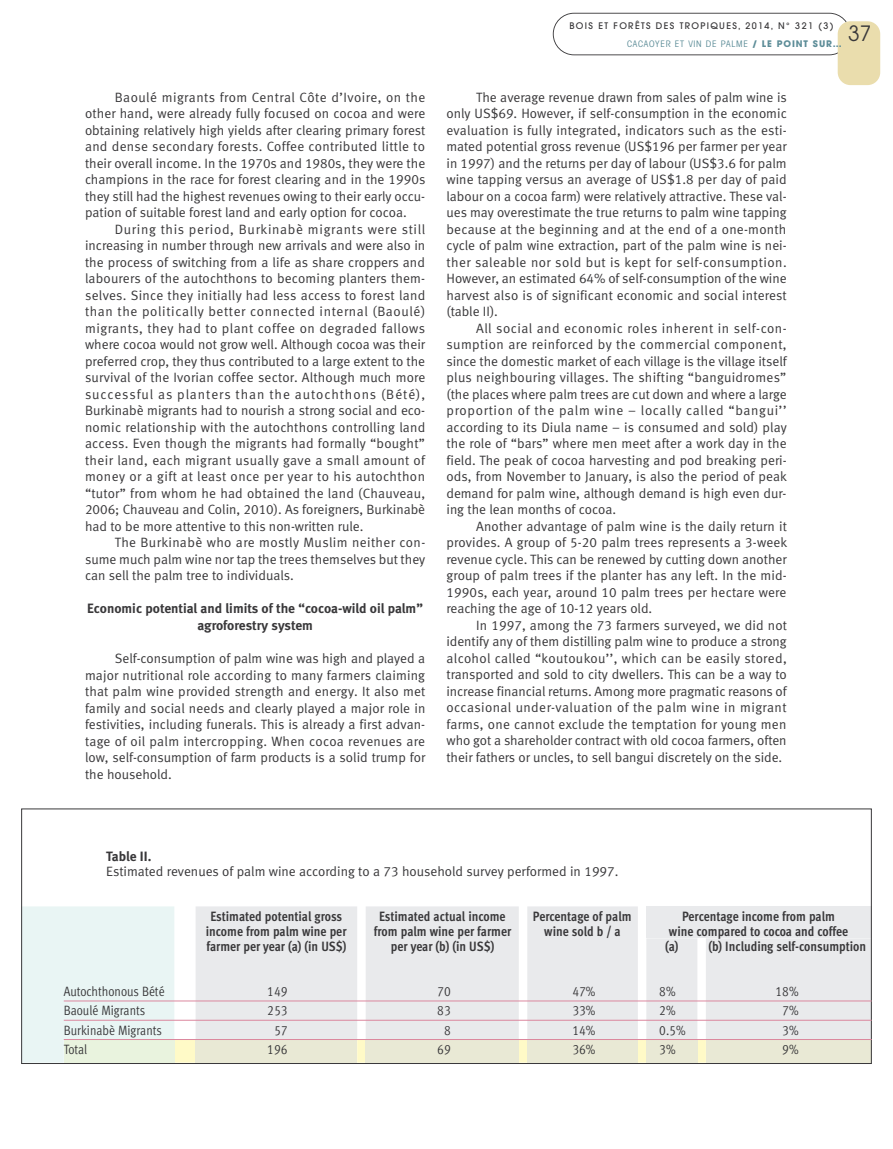
<style>
.page{position:relative;width:893px;height:1149px;background:#fff}
.page>*{position:absolute;margin:0;border:0;box-sizing:border-box;transform-origin:0 0}
.t1{font:21px "Avant Garde";color:#39383a}
.t2{font:13.5px/16.5px "Meta Normal LF";color:#39383a;text-align:justify}
.t3{font:13.5px "Meta Cond Bold LF";color:#39383a}
.t4{font:13.5px "Meta Cond Normal LF";color:#39383a}
.t5{font:13.5px/16.5px "Meta Bold LF";color:#39383a;text-align:center}
.t6{font:500 9px "Avant Garde";letter-spacing:.15em;color:#39383a}
.t7{font:condensed 9px "Avant Garde";letter-spacing:.08em;color:#5d8d98}
.s1{font-weight:700;font-stretch:normal}
</style>
<div class="page">
<svg style="left:553px;top:13px;width:294px;height:42px"></svg>
<div style="left:838px;top:21px;width:42px;height:64px;background:#eaddad;border-radius:13px"></div>
<svg style="left:23px;top:906px;width:847px;height:155px;background:#eaebea"></svg>
<div style="left:64px;top:1039px;width:110px;height:23px;background:#e9f3de"></div>
<hr style="left:64px;top:1000px;width:808px;height:1px;background:#db879e">
<hr style="left:64px;top:1019px;width:808px;height:1px;background:#db879e">
<hr style="left:64px;top:1038px;width:808px;height:1px;background:#db879e">
<p class="t2" style="left:85px;top:90px;width:342px;text-indent:30px">Baoulé migrants from Central Côte d’Ivoire, on the other hand, were already fully focused on cocoa and were obtaining relatively high yields after clearing primary forest and dense secondary forests. Coffee contributed little to their overall income. In the 1970s and 1980s, they were the champions in the race for forest clearing and in the 1990s they still had the highest revenues owing to their early occu&shy;pation of suitable forest land and early option for cocoa.</p>
<p class="t2" style="left:85px;top:222px;width:342px;text-indent:30px">During this period, Burkinabè migrants were still increasing in number through new arrivals and were also in the process of switching from a life as share croppers and labourers of the autochthons to becoming planters them&shy;selves. Since they initially had less access to forest land than the politically better connected internal (Baoulé) migrants, they had to plant coffee on degraded fallows where cocoa would not grow well. Although cocoa was their preferred crop, they thus contributed to a large extent to the survival of the Ivorian coffee sector. Although much more successful as planters than the autochthons (Bété), Burkinabè migrants had to nourish a strong social and eco&shy;nomic relationship with the autochthons controlling land access. Even though the migrants had formally “bought” their land, each migrant usually gave a small amount of money or a gift at least once per year to his autochthon “tutor” from whom he had obtained the land (Chauveau, 2006; Chauveau and Colin, 2010). As foreigners, Burkinabè had to be more attentive to this non-written rule.</p>
<p class="t2" style="left:85px;top:535px;width:342px;text-indent:30px">The Burkinabè who are mostly Muslim neither con&shy;sume much palm wine nor tap the trees themselves but they can sell the palm tree to individuals.</p>
<p class="t5" style="left:87px;top:601px;width:337px">Economic potential and limits of the “cocoa-wild oil palm” agroforestry system</p>
<p class="t2" style="left:85px;top:651px;width:342px;text-indent:30px">Self-consumption of palm wine was high and played a major nutritional role according to many farmers claiming that palm wine provided strength and energy. It also met family and social needs and clearly played a major role in festivities, including funerals. This is already a first advan&shy;tage of oil palm intercropping. When cocoa revenues are low, self-consumption of farm products is a solid trump for the household.</p>
<p class="t6" style="left:569px;top:23px;width:266px">BOIS ET FORÊTS DES TROPIQUES, 2014, N° 321 (3)</p>
<h1 class="t1" style="left:848px;top:26px;width:25px">37</h1>
<p class="t7" style="left:627px;top:41px;width:216px">CACAOYER ET VIN DE PALME <span class="s1">/ LE POINT SUR…</span></p>
<p class="t2" style="left:446px;top:90px;width:342px;text-indent:30px">The average revenue drawn from sales of palm wine is only US$69. However, if self-consumption in the economic evaluation is fully integrated, indicators such as the esti&shy;mated potential gross revenue (US$196 per farmer per year in 1997) and the returns per day of labour (US$3.6 for palm wine tapping versus an average of US$1.8 per day of paid labour on a cocoa farm) were relatively attractive. These val&shy;ues may overestimate the true returns to palm wine tapping because at the beginning and at the end of a one-month cycle of palm wine extraction, part of the palm wine is nei&shy;ther saleable nor sold but is kept for self-consumption.<br>However, an estimated 64% of self-consumption of the wine harvest also is of significant economic and social interest (table II).</p>
<p class="t2" style="left:446px;top:321px;width:342px;text-indent:30px">All social and economic roles inherent in self-con&shy;sumption are reinforced by the commercial component, since the domestic market of each village is the village itself plus neighbouring villages. The shifting “banguidromes” (the places where palm trees are cut down and where a large proportion of the palm wine – locally called “bangui’’ according to its Diula name – is consumed and sold) play the role of “bars” where men meet after a work day in the field. The peak of cocoa harvesting and pod breaking peri&shy;ods, from November to January, is also the period of peak demand for palm wine, although demand is high even dur&shy;ing the lean months of cocoa.</p>
<p class="t2" style="left:446px;top:519px;width:342px;text-indent:30px">Another advantage of palm wine is the daily return it provides. A group of 5-20 palm trees represents a 3-week revenue cycle. This can be renewed by cutting down another group of palm trees if the planter has any left. In the mid-1990s, each year, around 10 palm trees per hectare were reaching the age of 10-12 years old.</p>
<p class="t2" style="left:446px;top:618px;width:342px;text-indent:30px">In 1997, among the 73 farmers surveyed, we did not identify any of them distilling palm wine to produce a strong alcohol called “koutoukou’’, which can be easily stored, transported and sold to city dwellers. This can be a way to increase financial returns. Among more pragmatic reasons of occasional under-valuation of the palm wine in migrant farms, one cannot exclude the temptation for young men who got a shareholder contract with old cocoa farmers, often their fathers or uncles, to sell bangui discretely on the side.</p>
<p class="t5" style="left:106px;top:849px;width:47px">Table II.</p>
<p class="t2" style="left:106px;top:864px;width:514px">Estimated revenues of palm wine according to a 73 household survey performed in 1997.</p>
<p class="t3" style="left:210px;top:911px;width:133px">Estimated potential gross</p>
<p class="t3" style="left:379px;top:911px;width:128px">Estimated actual income</p>
<p class="t3" style="left:533px;top:911px;width:100px">Percentage of palm</p>
<p class="t3" style="left:682px;top:911px;width:154px">Percentage income from palm</p>
<p class="t3" style="left:206px;top:926px;width:142px">income from palm wine per</p>
<p class="t3" style="left:374px;top:926px;width:139px">from palm wine per farmer</p>
<p class="t3" style="left:544px;top:926px;width:78px">wine sold b / a</p>
<p class="t3" style="left:669px;top:926px;width:181px">wine compared to cocoa and coffee</p>
<p class="t3" style="left:206px;top:941px;width:142px">farmer per year (a) (in US$)</p>
<p class="t3" style="left:391px;top:941px;width:105px">per year (b) (in US$)</p>
<p class="t3" style="left:665px;top:941px;width:203px">(a) (b) Including self-consumption</p>
<p class="t4" style="left:64px;top:986px;width:102px">Autochthonous Bété</p>
<p class="t4" style="left:267px;top:986px;width:22px">149</p>
<p class="t4" style="left:437px;top:986px;width:15px">70</p>
<p class="t4" style="left:572px;top:986px;width:25px">47%</p>
<p class="t4" style="left:659px;top:986px;width:18px">8%</p>
<p class="t4" style="left:775px;top:986px;width:25px">18%</p>
<p class="t4" style="left:64px;top:1005px;width:83px">Baoulé Migrants</p>
<p class="t4" style="left:267px;top:1005px;width:22px">253</p>
<p class="t4" style="left:437px;top:1005px;width:15px">83</p>
<p class="t4" style="left:572px;top:1005px;width:25px">33%</p>
<p class="t4" style="left:659px;top:1005px;width:18px">2%</p>
<p class="t4" style="left:782px;top:1005px;width:18px">7%</p>
<p class="t4" style="left:64px;top:1024px;width:100px">Burkinabè Migrants</p>
<p class="t4" style="left:274px;top:1024px;width:15px">57</p>
<p class="t4" style="left:444px;top:1024px;width:8px">8</p>
<p class="t4" style="left:572px;top:1024px;width:25px">14%</p>
<p class="t4" style="left:659px;top:1024px;width:28px">0.5%</p>
<p class="t4" style="left:782px;top:1024px;width:18px">3%</p>
<p class="t4" style="left:64px;top:1043px;width:25px">Total</p>
<p class="t4" style="left:267px;top:1043px;width:22px">196</p>
<p class="t4" style="left:437px;top:1043px;width:15px">69</p>
<p class="t4" style="left:572px;top:1043px;width:25px">36%</p>
<p class="t4" style="left:659px;top:1043px;width:18px">3%</p>
<p class="t4" style="left:782px;top:1043px;width:18px">9%</p>
</div>
